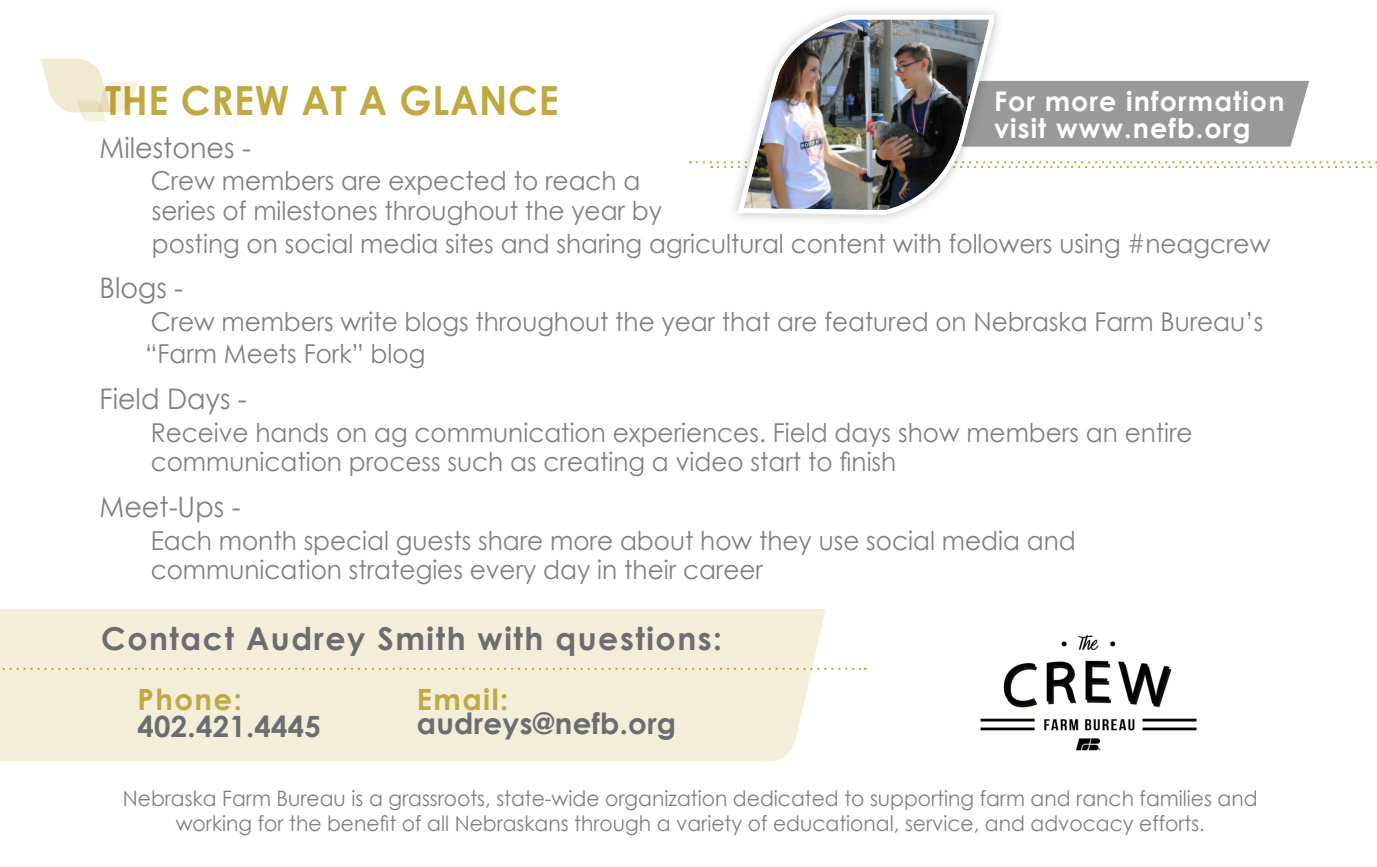
<style>
.page{position:relative;width:1377px;height:867px;background:#fff}
.page>*{position:absolute;margin:0;border:0;box-sizing:border-box;transform-origin:0 0}
.t1{font:700 40.27px "Century Gothic";letter-spacing:.02em;color:#c0a940;scale:.95 1}
.t2{font:700 31.5px "Century Gothic";letter-spacing:.05em;color:#6c6d70}
.t3{font:700 29.25px "Century Gothic";letter-spacing:.01em;color:#6c6d70}
.t4{font:700 29.25px "Century Gothic";letter-spacing:.05em;color:#c0a940}
.t5{font:28.35px "Century Gothic";color:#808080;scale:.95 1}
.t6{font:700 27px "Century Gothic";letter-spacing:.04em;color:#fff}
.t7{font:26.1px/29.7px "Century Gothic";color:#808080;scale:.95 1}
.t8{font:21.15px/24.3px "Century Gothic";color:#808080;text-align:center;scale:.95 1}
</style>
<div class="page">
<svg style="left:697px;top:161px;width:680px;height:7px"></svg>
<div style="left:0;top:609px;width:826px;height:152px;background:#f2eed9"></div>
<svg style="left:0;top:667px;width:866px;height:3px;background:#e8e1bd"></svg>
<svg style="left:41px;top:59px;width:97px;height:63px"></svg>
<div style="left:1005px;top:81px;width:304px;height:66px;background:#999"></div>
<img style="left:980px;top:635px;width:217px;height:116px">
<div style="left:727px;top:3px;width:278px;height:223px;background:#231f20;opacity:.3"></div>
<img style="left:735px;top:12px;width:261px;height:205px">
<p class="t1" style="left:105px;top:70px;width:479px">THE CREW AT A GLANCE</p>
<p class="t6" style="left:994px;top:81px;width:292px">For more information</p>
<p class="t6" style="left:994px;top:108px;width:258px">visit www.nefb.org</p>
<p class="t5" style="left:100px;top:128px;width:161px">Milestones -</p>
<p class="t7" style="left:151px;top:166px;width:517px">Crew members are expected to reach a</p>
<p class="t7" style="left:152px;top:195px;width:538px">series of milestones throughout the year by</p>
<p class="t7" style="left:152px;top:228px;width:1179px">posting on social media sites and sharing agricultural content with followers using #neagcrew</p>
<p class="t5" style="left:100px;top:268px;width:90px">Blogs -</p>
<p class="t7" style="left:145px;top:305px;width:1179px;line-height:32.4px">Crew members write blogs throughout the year that are featured on Nebraska Farm Bureau’s “Farm Meets Fork” blog</p>
<p class="t5" style="left:100px;top:379px;width:157px">Field Days -</p>
<p class="t7" style="left:151px;top:417px;width:1098px">Receive hands on ag communication experiences. Field days show members an entire communication process such as creating a video start to finish</p>
<p class="t5" style="left:100px;top:487px;width:150px">Meet-Ups -</p>
<p class="t7" style="left:151px;top:525px;width:975px">Each month special guests share more about how they use social media and communication strategies every day in their career</p>
<p class="t2" style="left:101px;top:615px;width:622px">Contact Audrey Smith with questions:</p>
<p class="t4" style="left:417px;top:677px;width:93px">Email:</p>
<p class="t3" style="left:417px;top:701px;width:261px">audreys@nefb.org</p>
<p class="t4" style="left:138px;top:677px;width:106px">Phone:</p>
<p class="t3" style="left:138px;top:704px;width:185px">402.421.4445</p>
<p class="t8" style="left:123px;top:786px;width:1196px">Nebraska Farm Bureau is a grassroots, state-wide organization dedicated to supporting farm and ranch families and working for the benefit of all Nebraskans through a variety of educational, service, and advocacy efforts.</p>
</div>
